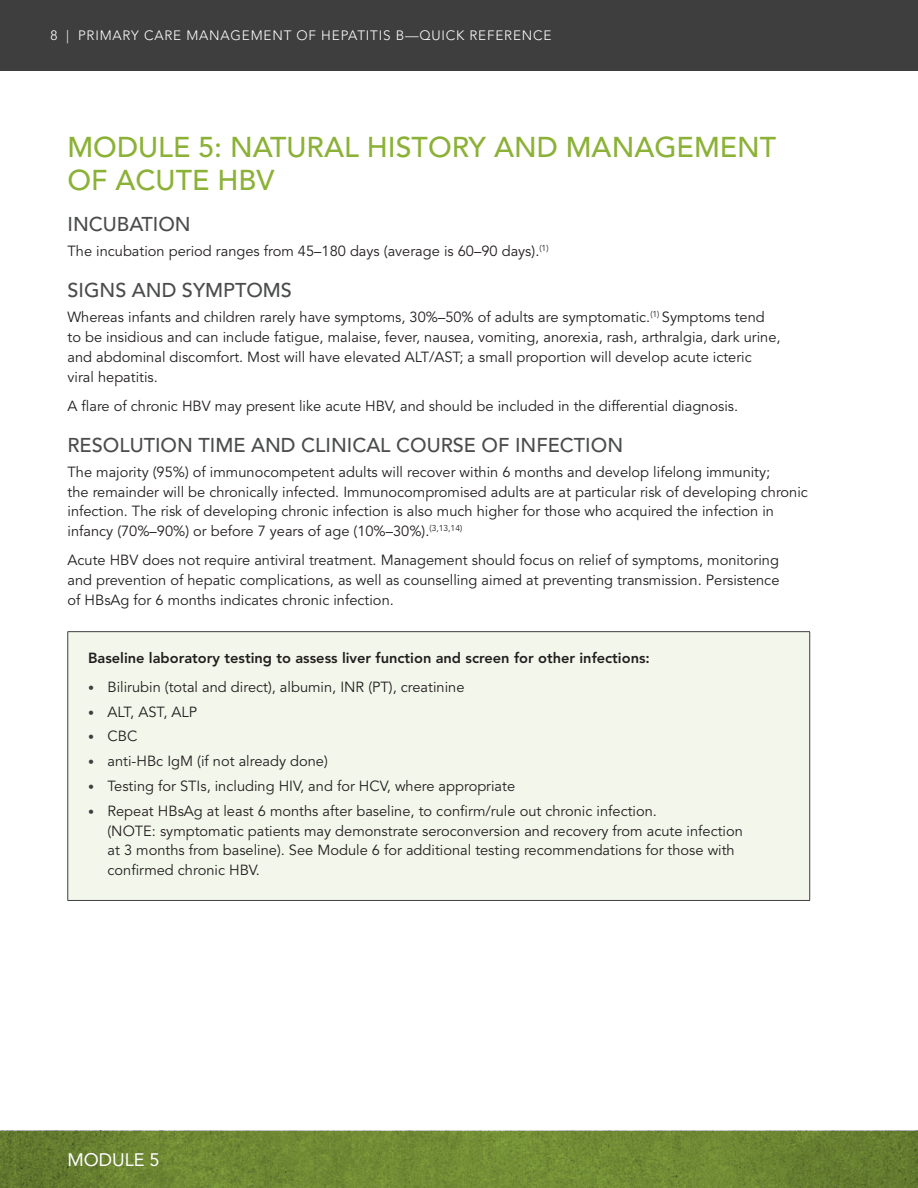
<style>
.page{position:relative;width:918px;height:1188px;background:#fff}
.page>*{position:absolute;margin:0;border:0;box-sizing:border-box;transform-origin:0 0}
.t1{font:500 28.5px/33px "Avenir LT Std";color:#8bb136}
.t2{font:500 19.8px "Avenir LT Std";color:#4b4c4d}
.t3{font:18px "Avenir LT Std";color:#fff}
.t4{font:14.7px/20px "Avenir LT Std";color:#231f20}
.t5{font:800 14.7px "Avenir LT Std";color:#231f20}
.t6{font:300 13.5px "Avenir LT Std";letter-spacing:.06em;color:#fff}
.s1{font-size:12px;color:#3e3e3f}
</style>
<div class="page">
<svg style="left:0;top:1131px;width:917px;height:57px;background:#6d8632"></svg>
<hr style="left:917px;top:1131px;width:1px;height:57px;background:#96b845">
<div style="left:0;top:0;width:918px;height:70px;background:#3e3e3f"></div>
<div style="left:68px;top:632px;width:742px;height:268px;background:#f3f7eb"></div>
<hr style="left:68px;top:631px;width:742px;height:1px;background:#3e3e3f">
<hr style="left:68px;top:632px;width:1px;height:268px;background:#3e3e3f">
<hr style="left:809px;top:632px;width:1px;height:268px;background:#3e3e3f">
<hr style="left:68px;top:900px;width:742px;height:1px;background:#3e3e3f">
<p class="t6" style="left:51px;top:28px;width:502px">8 | PRIMARY CARE MANAGEMENT OF HEPATITIS B—QUICK REFERENCE</p>
<h1 class="t1" style="left:68px;top:131px;width:710px">MODULE 5: NATURAL HISTORY AND MANAGEMENT<br>OF ACUTE HBV</h1>
<h2 class="t2" style="left:68px;top:213px;width:125px">INCUBATION</h2>
<p class="t4" style="left:68px;top:241px;width:483px">The incubation period ranges from 45–180 days (average is 60–90 days).<sup>(1)</sup></p>
<h2 class="t2" style="left:68px;top:279px;width:226px">SIGNS AND SYMPTOMS</h2>
<p class="t4" style="left:67px;top:307px;width:715px">Whereas infants and children rarely have symptoms, 30%–50% of adults are symptomatic.<sup>(1)</sup> Symptoms tend to be insidious and can include fatigue, malaise, fever, nausea, vomiting, anorexia, rash, arthralgia, dark urine, and abdominal discomfort. Most will have elevated ALT/AST; a small proportion will develop acute icteric viral hepatitis.</p>
<p class="t4" style="left:67px;top:396px;width:672px">A flare of chronic HBV may present like acute HBV, and should be included in the differential diagnosis.</p>
<h2 class="t2" style="left:68px;top:434px;width:557px">RESOLUTION TIME AND CLINICAL COURSE OF INFECTION</h2>
<p class="t4" style="left:68px;top:462px;width:742px">The majority (95%) of immunocompetent adults will recover within 6 months and develop lifelong immunity;<br>the remainder will be chronically infected. Immunocompromised adults are at particular risk of developing chronic infection. The risk of developing chronic infection is also much higher for those who acquired the infection in infancy (70%–90%) or before 7 years of age (10%–30%).<sup>(3,13,14)</sup></p>
<p class="t4" style="left:67px;top:551px;width:714px;text-align:justify">Acute HBV does not require antiviral treatment. Management should focus on relief of symptoms, monitoring and prevention of hepatic complications, as well as counselling aimed at preventing transmission. Persistence of HBsAg for 6 months indicates chronic infection.</p>
<p class="t5" style="left:88px;top:649px;width:563px">Baseline laboratory testing to assess liver function and screen for other infections:</p>
<p class="t4" style="left:88px;top:677px;width:378px"><span class="s1">•</span> Bilirubin (total and direct), albumin, INR (PT), creatinine</p>
<p class="t4" style="left:88px;top:702px;width:111px"><span class="s1">•</span> ALT, AST, ALP</p>
<p class="t4" style="left:88px;top:727px;width:51px"><span class="s1">•</span> CBC</p>
<p class="t4" style="left:88px;top:752px;width:241px"><span class="s1">•</span> anti-HBc IgM (if not already done)</p>
<p class="t4" style="left:88px;top:776px;width:429px"><span class="s1">•</span> Testing for STIs, including HIV, and for HCV, where appropriate</p>
<p class="t4" style="left:108px;top:801px;width:637px;text-indent:-20px"><span class="s1">•</span> Repeat HBsAg at least 6 months after baseline, to confirm/rule out chronic infection.<br>(NOTE: symptomatic patients may demonstrate seroconversion and recovery from acute infection at 3 months from baseline). See Module 6 for additional testing recommendations for those with confirmed chronic HBV.</p>
<p class="t3" style="left:68px;top:1149px;width:94px">MODULE 5</p>
</div>
